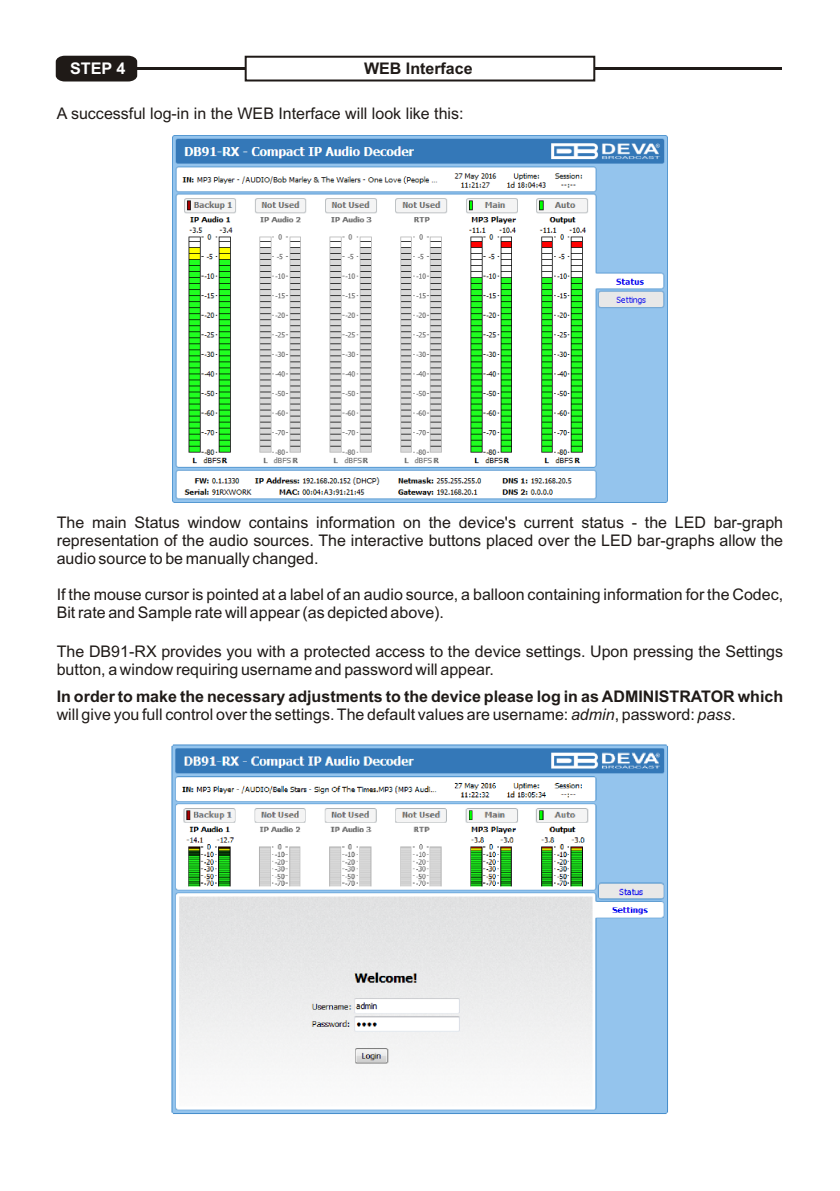
<style>
.page{position:relative;width:840px;height:1191px;background:#fff}
.page>*{position:absolute;margin:0;border:0;box-sizing:border-box;transform-origin:0 0}
.t1{font:16px/17.8px "Arial";color:#1f1a17}
.t2{font:700 16px/17.8px "Arial";color:#1f1a17}
.t3{font:700 16px "Arial";color:#fff}
.s1{font-weight:400}
.s2{font-weight:400;font-style:italic}
</style>
<div class="page">
<img style="left:171px;top:744px;width:497px;height:370px">
<img style="left:173px;top:135px;width:493px;height:367px">
<hr style="left:99px;top:67px;width:682px;height:3px;background:#1f1a17">
<svg style="left:244px;top:55px;width:352px;height:27px"></svg>
<svg style="left:55px;top:55px;width:83px;height:27px;background:#312c2a"></svg>
<p class="t3" style="left:70px;top:63px;width:57px">STEP 4</p>
<p class="t2" style="left:364px;top:61px;width:110px">WEB Interface</p>
<p class="t1" style="left:57px;top:106px;width:408px">A successful log-in in the WEB Interface will look like this:</p>
<p class="t1" style="left:57px;top:515px;width:727px;text-align:justify">The main Status window contains information on the device's current status - the LED bar-graph representation of the audio sources. The interactive buttons placed over the LED bar-graphs allow the audio source to be manually changed.</p>
<p class="t1" style="left:57px;top:586px;width:727px">If the mouse cursor is pointed at a label of an audio source, a balloon containing information for the Codec,<br>Bit rate and Sample rate will appear (as depicted above).</p>
<p class="t1" style="left:57px;top:644px;width:727px">The DB91-RX provides you with a protected access to the device settings. Upon pressing the Settings button, a window requiring username and password will appear.</p>
<p class="t2" style="left:57px;top:689px;width:727px">In order to make the necessary adjustments to the device please log in as ADMINISTRATOR which <span class="s1">will give you full control over the settings. The default values are username:</span> <span class="s2">admin</span><span class="s1">, password:</span> <span class="s2">pass</span><span class="s1">.</span></p>
</div>
